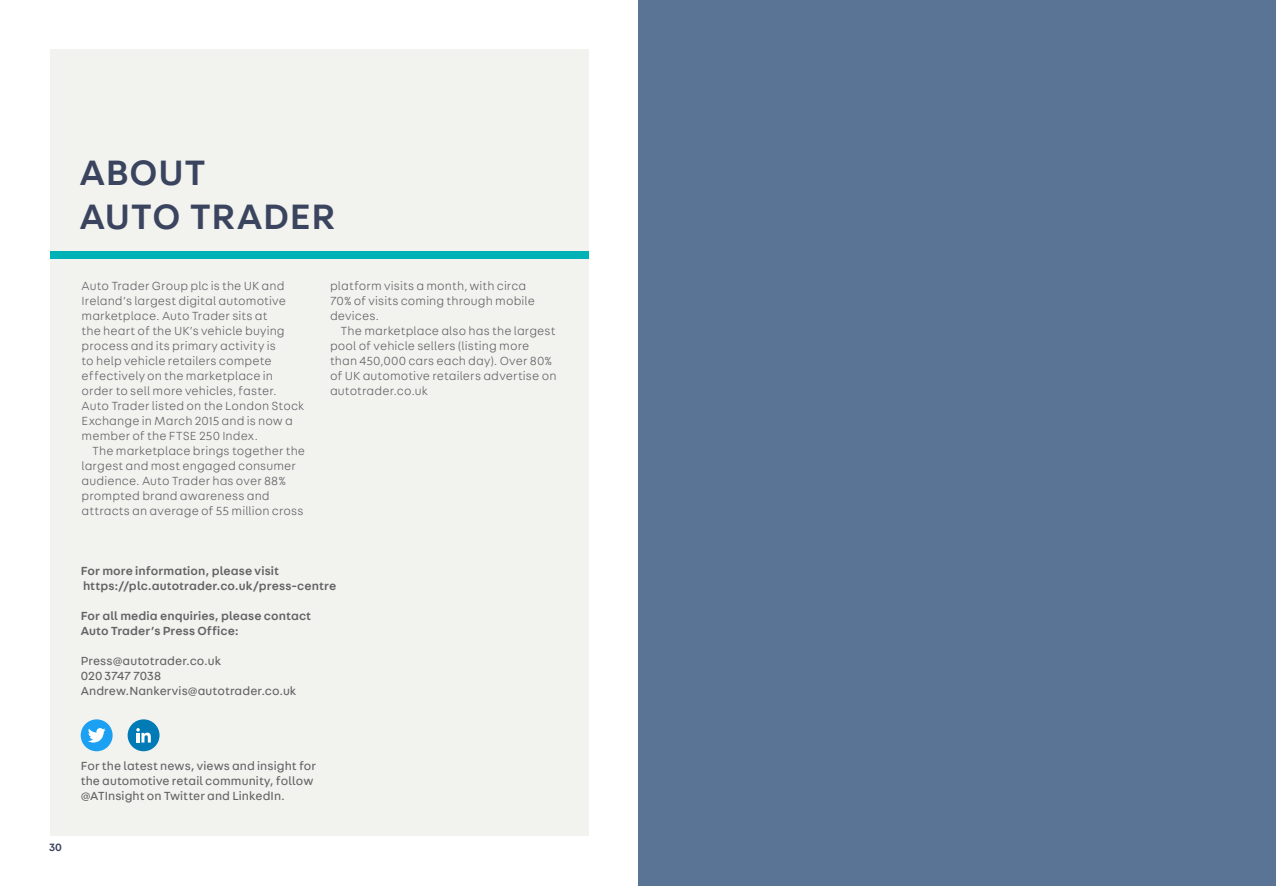
<style>
.page{position:relative;width:1276px;height:886px;background:#fff}
.page>*{position:absolute;margin:0;border:0;box-sizing:border-box;transform-origin:0 0}
.AT_Basic{font:500 37.5px "AT Fabriga";letter-spacing:.02em;color:#3a445e}
.t1{font:300 12.5px/15px "AT Fabriga";letter-spacing:.01em;color:#636366}
.t2{font:12.5px/15px "AT Fabriga";letter-spacing:.005em;color:#636366}
.t3{font:500 12.5px/15px "AT Fabriga";letter-spacing:.01em;color:#636366}
.t4{font:500 11.25px "AT Fabriga";color:#3a445e}
</style>
<div class="page">
<div style="left:50px;top:50px;width:538px;height:786px;background:#f2f2ef"></div>
<div style="left:81px;top:719px;width:32px;height:32px;background:#1ca1f2;border-radius:50%"></div>
<svg style="left:88px;top:728px;width:18px;height:14px"></svg>
<div style="left:128px;top:719px;width:31px;height:32px;background:#007bb6;border-radius:50%"></div>
<svg style="left:136px;top:728px;width:15px;height:14px"></svg>
<div style="left:50px;top:252px;width:538px;height:7px;background:#00b2b5"></div>
<div style="left:638px;top:0;width:638px;height:886px;background:#597495"></div>
<p class="AT_Basic" style="left:80px;top:148px;width:128px">ABOUT</p>
<p class="AT_Basic" style="left:80px;top:191px;width:257px">AUTO TRADER</p>
<p class="t1" style="left:82px;top:278px;width:224px">Auto Trader Group plc is the UK and Ireland’s largest digital automotive marketplace. Auto Trader sits at<br>the heart of the UK’s vehicle buying process and its primary activity is<br>to help vehicle retailers compete effectively on the marketplace in order to sell more vehicles, faster.<br>Auto Trader listed on the London Stock Exchange in March 2015 and is now a member of the FTSE 250 Index.</p>
<p class="t1" style="left:82px;top:443px;width:225px;text-indent:11px">The marketplace brings together the largest and most engaged consumer audience. Auto Trader has over 88% prompted brand awareness and attracts an average of 55 million cross</p>
<p class="t1" style="left:330px;top:278px;width:206px">platform visits a month, with circa<br>70% of visits coming through mobile devices.</p>
<p class="t1" style="left:330px;top:323px;width:228px;text-indent:11px">The marketplace also has the largest pool of vehicle sellers (listing more than 450,000 cars each day). Over 80% of UK automotive retailers advertise on autotrader.co.uk</p>
<p class="t3" style="left:81px;top:562px;width:257px">For more information, please visit https://plc.autotrader.co.uk/press-centre</p>
<p class="t3" style="left:81px;top:607px;width:232px">For all media enquiries, please contact<br>Auto Trader’s Press Office:</p>
<p class="t2" style="left:81px;top:652px;width:217px">Press@autotrader.co.uk<br>020 3747 7038<br>Andrew.Nankervis@autotrader.co.uk</p>
<p class="t4" style="left:49px;top:839px;width:14px">30</p>
<p class="t2" style="left:81px;top:757px;width:237px">For the latest news, views and insight for the automotive retail community, follow @ATInsight on Twitter and LinkedIn.</p>
</div>
